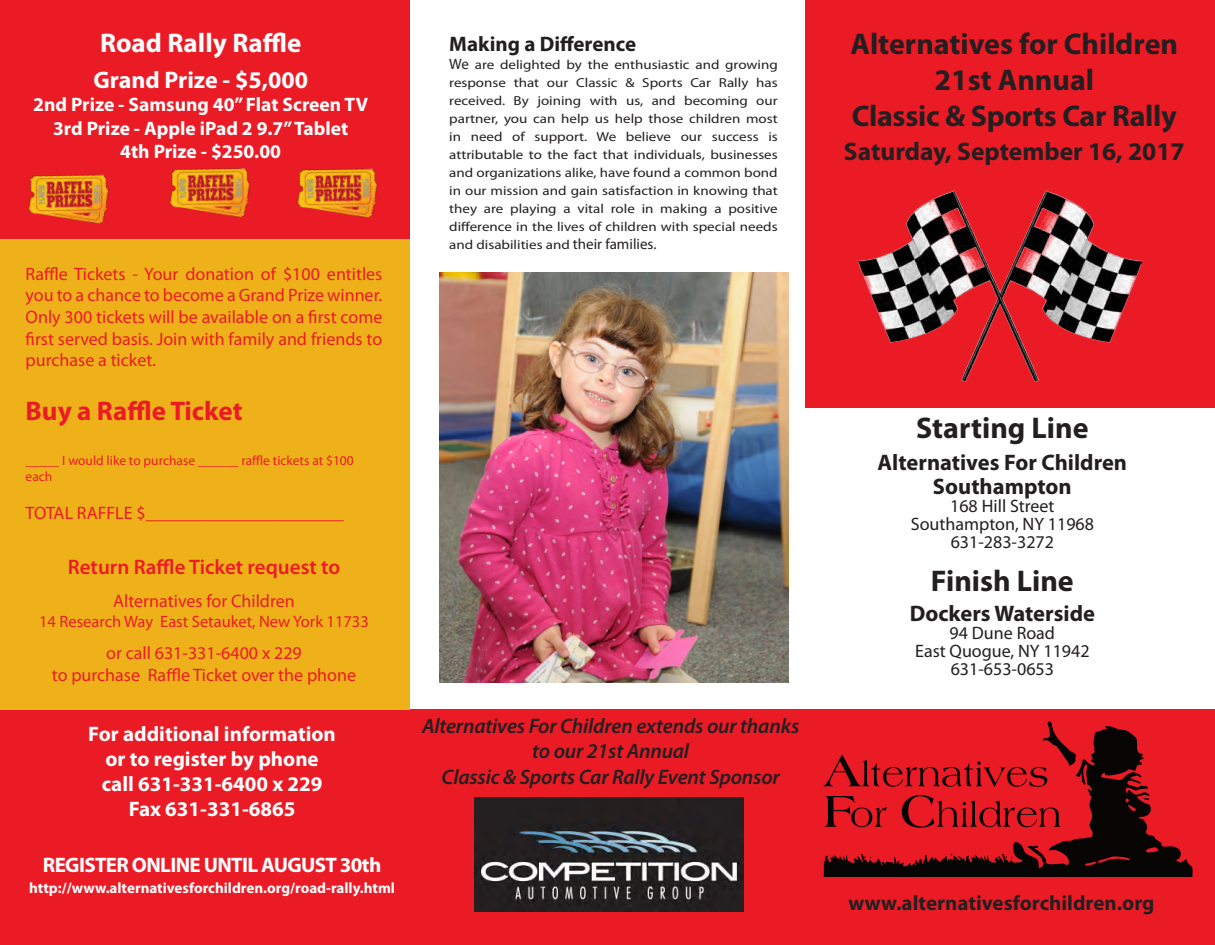
<style>
.page{position:relative;width:1215px;height:945px;background:#fff}
.page>*{position:absolute;margin:0;border:0;box-sizing:border-box;transform-origin:0 0}
.t1{font:700 30px "Myriad Pro";color:#231f20}
.t2{font:700 27px "Myriad Pro";color:#eb1b26}
.t3{font:700 27px "Myriad Pro";color:#fff}
.t4{font:700 25.5px "Myriad Pro";color:#231f20}
.t5{font:700 24px "Myriad Pro";color:#fff}
.t6{font:700 22.5px "Myriad Pro";color:#231f20}
.t7{font:italic 600 21px/25.2px "Myriad Pro";letter-spacing:-.01em;color:#231f20;text-align:center}
.t8{font:700 21px "Myriad Pro";color:#fff}
.t9{font:700 21px "Myriad Pro";color:#231f20}
.t10{font:700 21px "Myriad Pro";letter-spacing:-.03em;color:#fff}
.t11{font:600 21px "Myriad Pro";color:#eb1b26}
.t12{font:700 19.5px "Myriad Pro";color:#fff}
.t13{font:18px/21.6px "Myriad Pro";color:#eb1b26;text-align:justify}
.t14{font:18px "Myriad Pro";color:#231f20}
.t15{font:16.5px "Myriad Pro";color:#eb1b26}
.t16{font:700 15px "Myriad Pro";color:#fff}
.t17{font:13.5px/16.2px "Myriad Pro";color:#eb1b26}
.t18{font:13.05px/18px "Myriad Pro";color:#231f20;text-align:justify;scale:1.15 1}
.s1{font-size:15px}
</style>
<div class="page">
<div style="left:0;top:709px;width:409px;height:236px;background:#eb1b26"></div>
<div style="left:806px;top:0;width:409px;height:408px;background:#eb1b26"></div>
<div style="left:806px;top:709px;width:409px;height:236px;background:#eb1b26"></div>
<div style="left:409px;top:709px;width:409px;height:236px;background:#eb1b26"></div>
<div style="left:0;top:0;width:410px;height:245px;background:#eb1b26"></div>
<svg style="left:824px;top:721px;width:369px;height:156px"></svg>
<svg style="left:823px;top:755px;width:224px;height:32px"></svg>
<svg style="left:825px;top:796px;width:62px;height:31px"></svg>
<svg style="left:902px;top:795px;width:159px;height:33px"></svg>
<img style="left:858px;top:190px;width:284px;height:192px">
<img style="left:440px;top:273px;width:348px;height:409px">
<div style="left:0;top:239px;width:409px;height:470px;background:#efb11a"></div>
<img style="left:474px;top:797px;width:270px;height:115px">
<img style="left:28px;top:174px;width:81px;height:51px">
<img style="left:169px;top:168px;width:82px;height:50px">
<img style="left:297px;top:168px;width:81px;height:51px">
<p class="t3" style="left:100px;top:25px;width:203px">Road Rally Raffle</p>
<p class="t5" style="left:93px;top:64px;width:216px">Grand Prize - $5,000</p>
<p class="t12" style="left:33px;top:92px;width:336px">2nd Prize - Samsung 40” Flat Screen TV</p>
<p class="t12" style="left:53px;top:115px;width:297px">3rd Prize - Apple iPad 2 9.7” Tablet</p>
<p class="t12" style="left:120px;top:139px;width:162px">4th Prize - $250.00</p>
<p class="t13" style="left:26px;top:263px;width:358px">Raffle Tickets - Your donation of $100 entitles you to a chance to become a Grand Prize winner.<br>Only 300 tickets will be available on a first come first served basis. Join with family and friends to purchase a ticket.</p>
<p class="t2" style="left:26px;top:393px;width:218px">Buy a Raffle Ticket</p>
<p class="t17" style="left:26px;top:452px;width:330px">_____ I would like to purchase ______ raffle tickets at $100 each</p>
<p class="t13" style="left:26px;top:502px;width:320px">TOTAL RAFFLE $______________________</p>
<p class="t11" style="left:68px;top:554px;width:274px">Return Raffle Ticket request to</p>
<p class="t13" style="left:113px;top:590px;width:183px">Alternatives for Children</p>
<p class="t15" style="left:39px;top:611px;width:331px">14 Research Way East Setauket, New York 11733</p>
<p class="t13" style="left:106px;top:642px;width:197px">or call 631-331-6400 x 229</p>
<p class="t13" style="left:52px;top:663px;width:306px">to purchase Raffle Ticket over the phone</p>
<p class="t8" style="left:88px;top:720px;width:249px">For additional information</p>
<p class="t8" style="left:106px;top:745px;width:215px">or to register by phone</p>
<p class="t8" style="left:102px;top:770px;width:222px">call 631-331-6400 x 229</p>
<p class="t8" style="left:129px;top:796px;width:168px">Fax 631-331-6865</p>
<p class="t10" style="left:43px;top:851px;width:340px">REGISTER ONLINE UNTIL AUGUST 30th</p>
<p class="t16" style="left:29px;top:878px;width:367px">http://www.alternativesforchildren.org/road-rally.html</p>
<p class="t9" style="left:449px;top:31px;width:188px">Making a Difference</p>
<p class="t18" style="left:449px;top:56px;width:287px"><span class="s1">We</span> are delighted by the enthusiastic and growing response that our Classic &amp; Sports Car Rally has received. By joining with us, and becoming our partner, you can help us help those children most in need of support. We believe our success is attributable to the fact that individuals, businesses and organizations alike, have found a common bond in our mission and gain satisfaction in knowing that they are playing a vital role in making a positive difference in the lives of children with special needs and disabilities and <span class="s1">their families.</span></p>
<p class="t7" style="left:422px;top:713px;width:379px">Alternatives For Children extends our thanks to our 21st Annual</p>
<p class="t7" style="left:442px;top:764px;width:340px">Classic &amp; Sports Car Rally Event Sponsor</p>
<p class="t1" style="left:851px;top:24px;width:329px">Alternatives for Children</p>
<p class="t1" style="left:934px;top:60px;width:161px">21st Annual</p>
<p class="t1" style="left:852px;top:96px;width:327px">Classic &amp; Sports Car Rally</p>
<p class="t4" style="left:844px;top:135px;width:342px">Saturday, September 16, 2017</p>
<p class="t1" style="left:916px;top:409px;width:174px">Starting Line</p>
<p class="t6" style="left:878px;top:447px;width:251px">Alternatives For Children</p>
<p class="t6" style="left:933px;top:471px;width:140px">Southampton</p>
<p class="t14" style="left:950px;top:494px;width:106px">168 Hill Street</p>
<p class="t14" style="left:911px;top:512px;width:185px">Southampton, NY 11968</p>
<p class="t14" style="left:951px;top:530px;width:105px">631-283-3272</p>
<p class="t1" style="left:931px;top:561px;width:144px">Finish Line</p>
<p class="t6" style="left:910px;top:599px;width:187px">Dockers Waterside</p>
<p class="t14" style="left:950px;top:622px;width:107px">94 Dune Road</p>
<p class="t14" style="left:915px;top:640px;width:176px">East Quogue, NY 11942</p>
<p class="t14" style="left:951px;top:658px;width:105px">631-653-0653</p>
<p class="t9" style="left:849px;top:889px;width:307px">www.alternativesforchildren.org</p>
</div>
